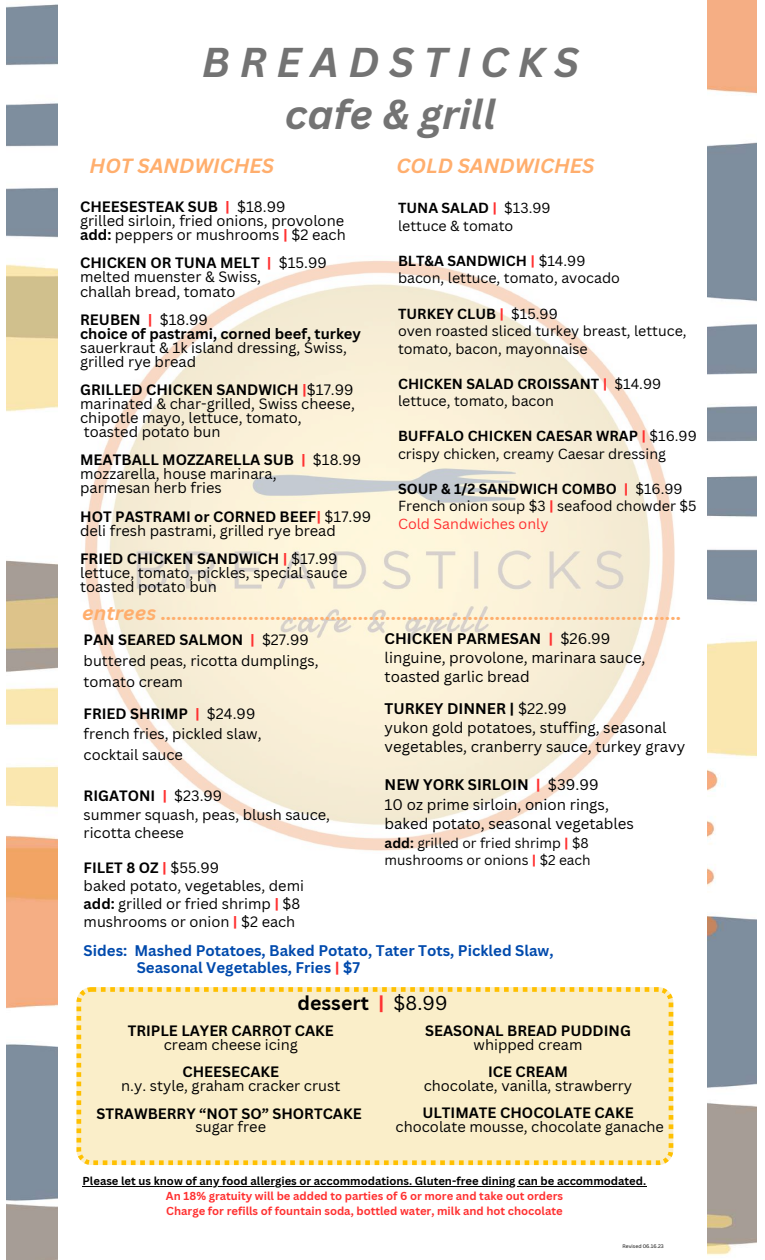
<style>
.page{position:relative;width:765px;height:1260px;background:#fff}
.page>*{position:absolute;margin:0;border:0;box-sizing:border-box;transform-origin:0 0}
.t1{font:italic 700 40.62px/51.8px "Canva Sans";letter-spacing:.235em;color:#737373;text-align:center}
.t2{font:italic 700 20px "Canva Sans";color:#ffae6d}
.t3{font:italic 700 19.88px "Canva Sans";color:#ffae6d}
.t4{font:700 19.5px "Canva Sans";color:#000}
.t5{font:15px/19.1px "Canva Sans";color:#000}
.t6{font:700 15px/17.5px "Canva Sans";color:#004aad}
.t7{font:14.62px/14px "Canva Sans";color:#000}
.t8{font:700 14.62px/14px "Canva Sans";color:#000}
.t9{font:14.25px/17.5px "Canva Sans";color:#000}
.t10{font:13.75px/17.5px "Canva Sans";color:#000}
.t11{font:700 11.25px/15px "Canva Sans";color:#ff3131}
.t12{font:700 11.25px "Canva Sans";color:#000}
.t13{font:5px "Canva Sans";color:#000}
.s1{font-weight:700}
.s2{font-weight:700;color:#ff3131}
.s3{color:#ff3131}
.s4{font-weight:400}
</style>
<div class="page">
<img style="left:84px;top:260px;width:591px;height:591px">
<hr style="left:83px;top:1186px;width:564px;height:1px;background:#000">
<div style="left:77px;top:987px;width:596px;height:178px;background:#faeec9"></div>
<img style="left:707px;top:0;width:50px;height:1256px">
<img style="left:7px;top:4px;width:50px;height:1255px">
<h1 class="t1" style="left:202px;top:35px;width:379px">BREADSTICKS cafe &amp; grill</h1>
<h2 class="t2" style="left:90px;top:152px;width:186px">HOT SANDWICHES</h2>
<h2 class="t2" style="left:397px;top:152px;width:199px">COLD SANDWICHES</h2>
<p class="t7" style="left:80px;top:200px;width:267px"><span class="s1">CHEESESTEAK SUB</span> <span class="s2">|</span> $18.99<br>grilled sirloin, fried onions, provolone <span class="s1">add:</span> peppers or mushrooms <span class="s2">|</span> $2 each</p>
<p class="t7" style="left:80px;top:256px;width:248px"><span class="s1">CHICKEN OR TUNA MELT</span> <span class="s2">|</span> $15.99 melted muenster &amp; Swiss,<br>challah bread, tomato</p>
<p class="t8" style="left:80px;top:312px;width:282px">REUBEN <span class="s3">|</span> <span class="s4">$18.99<br></span>choice of pastrami, corned beef, turkey</p>
<p class="t7" style="left:80px;top:340px;width:268px">sauerkraut &amp; 1k island dressing, Swiss, grilled rye bread</p>
<p class="t7" style="left:80px;top:382px;width:276px"><span class="s1">GRILLED CHICKEN SANDWICH</span> <span class="s2">|</span>$17.99 marinated &amp; char-grilled, Swiss cheese, chipotle mayo, lettuce, tomato, toasted potato bun</p>
<p class="t7" style="left:80px;top:453px;width:283px"><span class="s1">MEATBALL MOZZARELLA SUB</span> <span class="s2">|</span> $18.99 mozzarella, house marinara,<br>parmesan herb fries</p>
<p class="t7" style="left:80px;top:509px;width:293px"><span class="s1">HOT PASTRAMI or CORNED BEEF</span><span class="s2">|</span> $17.99 deli fresh pastrami, grilled rye bread</p>
<p class="t7" style="left:80px;top:551px;width:269px"><span class="s1">FRIED CHICKEN SANDWICH</span> <span class="s2">|</span> $17.99 lettuce, tomato, pickles, special sauce toasted potato bun</p>
<p class="t9" style="left:398px;top:199px;width:154px"><span class="s1">TUNA SALAD</span> <span class="s2">|</span> $13.99 lettuce &amp; tomato</p>
<p class="t9" style="left:398px;top:252px;width:223px"><span class="s1">BLT&amp;A SANDWICH</span> <span class="s2">|</span> $14.99 bacon, lettuce, tomato, avocado</p>
<p class="t9" style="left:398px;top:304px;width:290px"><span class="s1">TURKEY CLUB</span> <span class="s2">|</span> $15.99<br>oven roasted sliced turkey breast, lettuce, tomato, bacon, mayonnaise</p>
<p class="t9" style="left:398px;top:374px;width:265px"><span class="s1">CHICKEN SALAD CROISSANT</span> <span class="s2">|</span> $14.99 lettuce, tomato, bacon</p>
<p class="t9" style="left:398px;top:427px;width:300px"><span class="s1">BUFFALO CHICKEN CAESAR WRAP</span> <span class="s2">|</span> $16.99 crispy chicken, creamy Caesar dressing</p>
<p class="t9" style="left:398px;top:480px;width:300px"><span class="s1">SOUP &amp; 1/2 SANDWICH COMBO</span> <span class="s2">|</span> $16.99<br>French onion soup $3 <span class="s2">|</span> seafood chowder $5<br><span class="s3">Cold Sandwiches only</span></p>
<h3 class="t3" style="left:82px;top:599px;width:601px">entrees ...............................................................................................</h3>
<p class="t7" style="left:84px;top:629px;width:237px;line-height:20.6px"><span class="s1">PAN SEARED SALMON</span> <span class="s2">|</span> $27.99 buttered peas, ricotta dumplings, tomato cream</p>
<p class="t7" style="left:84px;top:704px;width:179px;line-height:20.1px"><span class="s1">FRIED SHRIMP</span> <span class="s2">|</span> $24.99 french fries, pickled slaw, cocktail sauce</p>
<p class="t7" style="left:84px;top:786px;width:248px;line-height:18.2px"><span class="s1">RIGATONI</span> <span class="s2">|</span> $23.99<br>summer squash, peas, blush sauce, ricotta cheese</p>
<p class="t7" style="left:84px;top:859px;width:222px;line-height:17.8px"><span class="s1">FILET 8 OZ</span> <span class="s2">|</span> $55.99<br>baked potato, vegetables, demi <span class="s1">add:</span> grilled or fried shrimp <span class="s2">|</span> $8 mushrooms or onion <span class="s2">|</span> $2 each</p>
<p class="t5" style="left:385px;top:628px;width:262px"><span class="s1">CHICKEN PARMESAN</span> <span class="s2">|</span> $26.99 linguine, provolone, marinara sauce, toasted garlic bread</p>
<p class="t5" style="left:385px;top:698px;width:302px"><span class="s1">TURKEY DINNER |</span> $22.99<br>yukon gold potatoes, stuffing, seasonal vegetables, cranberry sauce, turkey gravy</p>
<p class="t5" style="left:385px;top:775px;width:251px"><span class="s1">NEW YORK SIRLOIN</span> <span class="s2">|</span> $39.99<br>10 oz prime sirloin, onion rings, baked potato, seasonal vegetables</p>
<p class="t10" style="left:385px;top:834px;width:208px"><span class="s1">add:</span> grilled or fried shrimp <span class="s2">|</span> $8 mushrooms or onions <span class="s2">|</span> $2 each</p>
<p class="t6" style="left:137px;top:941px;width:418px;text-indent:-53px">Sides: Mashed Potatoes, Baked Potato, Tater Tots, Pickled Slaw,<br>Seasonal Vegetables, Fries <span class="s3">|</span> $7</p>
<h3 class="t4" style="left:298px;top:989px;width:151px">dessert <span class="s3">|</span> <span class="s4">$8.99</span></h3>
<p class="t8" style="left:128px;top:1024px;width:208px">TRIPLE LAYER CARROT CAKE</p>
<p class="t7" style="left:164px;top:1037px;width:136px">cream cheese icing</p>
<p class="t8" style="left:182px;top:1065px;width:98px">CHEESECAKE</p>
<p class="t7" style="left:121px;top:1078px;width:221px">n.y. style, graham cracker crust</p>
<p class="t8" style="left:96px;top:1106px;width:267px">STRAWBERRY “NOT SO” SHORTCAKE</p>
<p class="t7" style="left:196px;top:1120px;width:72px">sugar free</p>
<p class="t8" style="left:425px;top:1023px;width:207px">SEASONAL BREAD PUDDING</p>
<p class="t7" style="left:474px;top:1037px;width:110px">whipped cream</p>
<p class="t8" style="left:488px;top:1064px;width:82px">ICE CREAM</p>
<p class="t7" style="left:424px;top:1078px;width:210px">chocolate, vanilla, strawberry</p>
<p class="t8" style="left:422px;top:1106px;width:213px">ULTIMATE CHOCOLATE CAKE</p>
<p class="t7" style="left:396px;top:1119px;width:270px">chocolate mousse, chocolate ganache</p>
<p class="t12" style="left:83px;top:1173px;width:565px">Please let us know of any food allergies or accommodations. Gluten-free dining can be accommodated.</p>
<p class="t11" style="left:166px;top:1189px;width:399px">An 18% gratuity will be added to parties of 6 or more and take out orders<br>Charge for refills of fountain soda, bottled water, milk and hot chocolate</p>
<p class="t13" style="left:623px;top:1243px;width:43px">Revised 06.16.23</p>
</div>
